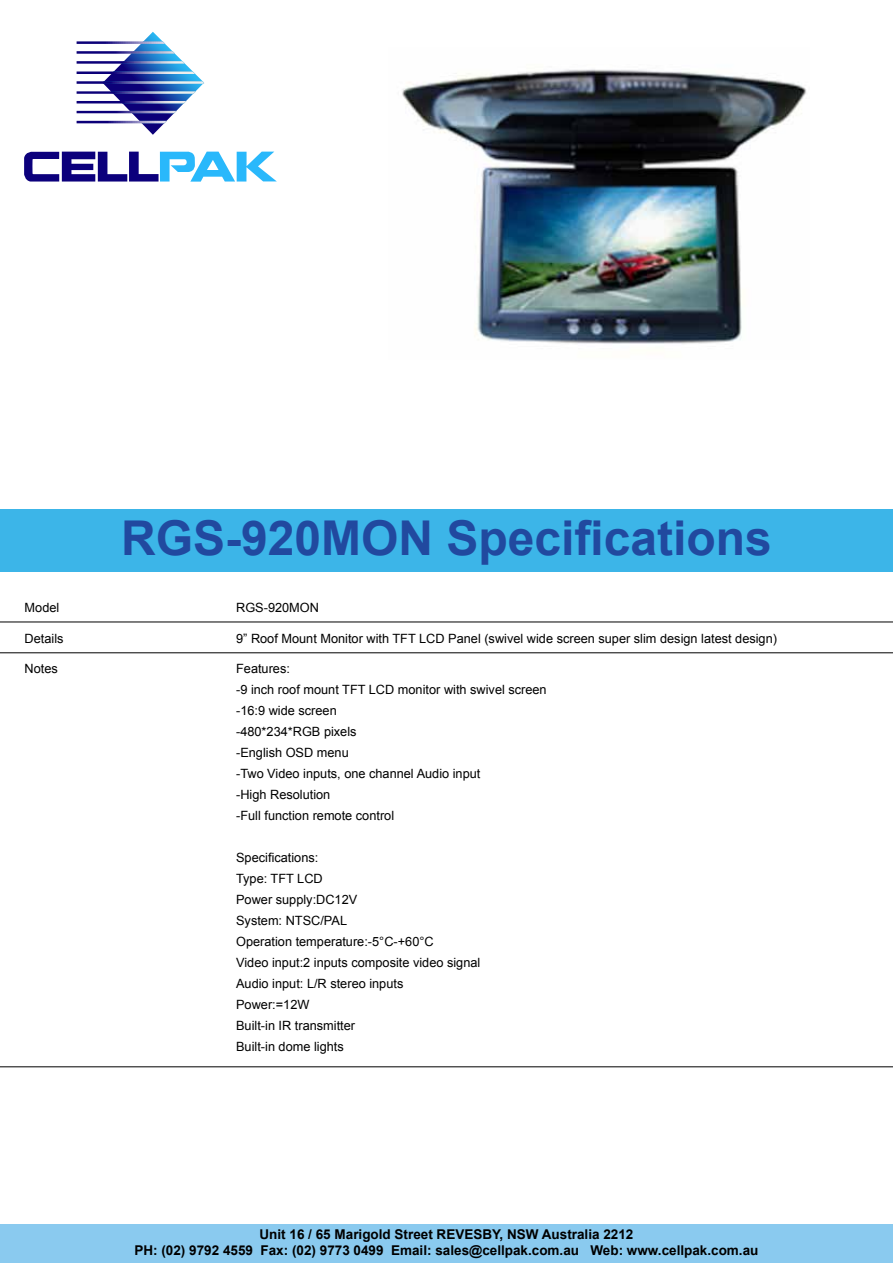
<style>
.page{position:relative;width:893px;height:1263px;background:#fff}
.page>*{position:absolute;margin:0;border:0;box-sizing:border-box;transform-origin:0 0}
.t1{font:700 48px "Arial";color:#21499f}
.t2{font:700 13.5px/16.2px "Arial";color:#000;text-align:center}
.t3{font:12.75px/21px "Arial";color:#000}
</style>
<div class="page">
<div style="left:0;top:509px;width:893px;height:63px;background:#3cb5e8"></div>
<div style="left:0;top:1224px;width:893px;height:39px;background:#8acaef"></div>
<svg style="left:76px;top:32px;width:128px;height:103px"></svg>
<svg style="left:24px;top:151px;width:253px;height:31px"></svg>
<hr style="left:0;top:622px;width:893px;height:1px;background:#000">
<hr style="left:0;top:652px;width:893px;height:1px;background:#000">
<hr style="left:0;top:1066px;width:893px;height:1px;background:#000">
<img style="left:402px;top:69px;width:405px;height:275px">
<h1 class="t1" style="left:121px;top:506px;width:652px">RGS-920MON Specifications</h1>
<p class="t3" style="left:25px;top:597px;width:36px">Model</p>
<p class="t3" style="left:236px;top:597px;width:84px">RGS-920MON</p>
<p class="t3" style="left:25px;top:628px;width:40px">Details</p>
<p class="t3" style="left:236px;top:628px;width:542px">9” Roof Mount Monitor with TFT LCD Panel (swivel wide screen super slim design latest design)</p>
<p class="t3" style="left:25px;top:658px;width:35px">Notes</p>
<p class="t3" style="left:236px;top:658px;width:312px">Features:<br>-9 inch roof mount TFT LCD monitor with swivel screen -16:9 wide screen<br>-480*234*RGB pixels<br>-English OSD menu<br>-Two Video inputs, one channel Audio input<br>-High Resolution<br>-Full function remote control</p>
<p class="t3" style="left:236px;top:847px;width:246px">Specifications:<br>Type: TFT LCD<br>Power supply:DC12V<br>System: NTSC/PAL<br>Operation temperature:-5°C-+60°C<br>Video input:2 inputs composite video signal<br>Audio input: L/R stereo inputs<br>Power:=12W<br>Built-in IR transmitter<br>Built-in dome lights</p>
<p class="t2" style="left:134px;top:1226px;width:625px">Unit 16 / 65 Marigold Street REVESBY, NSW Australia 2212<br>PH: (02) 9792 4559 Fax: (02) 9773 0499 Email: sales@cellpak.com.au Web: www.cellpak.com.au</p>
</div>
